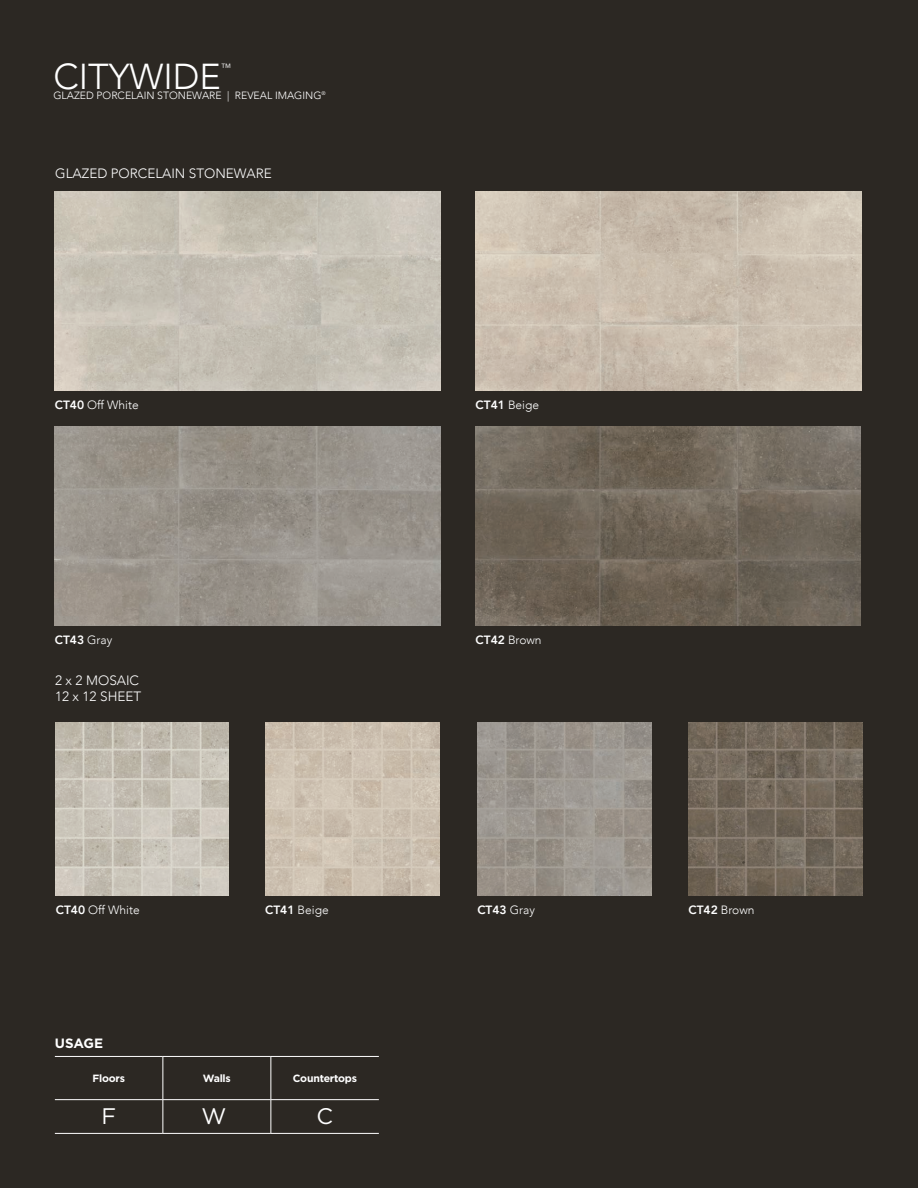
<style>
.page{position:relative;width:918px;height:1188px;background:#2c2823}
.page>*{position:absolute;margin:0;border:0;box-sizing:border-box;transform-origin:0 0}
.t1{font:300 36px "Avenir";color:#fff}
.t2{font:22.5px "Gotham";color:#fff}
.t3{font:300 13.5px/16.2px "Avenir";color:#fff}
.t4{font:700 13.5px "Gotham";letter-spacing:-.005em;color:#fff}
.t5{font:300 12px "Avenir";color:#fff}
.t6{font:800 12px "Avenir";color:#fff}
.t7{font:300 10.5px "Avenir";color:#fff}
.t8{font:700 10.5px "Gotham";letter-spacing:-.02em;color:#fff}
.s1{font-weight:800}
.s2{font-weight:300}
</style>
<div class="page">
<img style="left:55px;top:427px;width:385px;height:199px">
<img style="left:55px;top:722px;width:174px;height:173px">
<img style="left:265px;top:722px;width:174px;height:173px">
<img style="left:689px;top:722px;width:173px;height:173px">
<img style="left:477px;top:722px;width:174px;height:173px">
<img style="left:55px;top:192px;width:386px;height:198px">
<img style="left:476px;top:192px;width:385px;height:198px">
<img style="left:476px;top:427px;width:385px;height:199px">
<hr style="left:163px;top:1057px;width:1px;height:42px;background:#fff">
<hr style="left:271px;top:1057px;width:1px;height:42px;background:#fff">
<hr style="left:163px;top:1100px;width:1px;height:33px;background:#fff">
<hr style="left:271px;top:1100px;width:1px;height:33px;background:#fff">
<hr style="left:55px;top:1133px;width:108px;height:1px;background:#fff">
<hr style="left:163px;top:1133px;width:108px;height:1px;background:#fff">
<hr style="left:271px;top:1133px;width:108px;height:1px;background:#fff">
<hr style="left:55px;top:1056px;width:108px;height:1px;background:#fff">
<hr style="left:163px;top:1056px;width:108px;height:1px;background:#fff">
<hr style="left:271px;top:1056px;width:108px;height:1px;background:#fff">
<hr style="left:55px;top:1099px;width:108px;height:1px;background:#fff">
<hr style="left:163px;top:1099px;width:108px;height:1px;background:#fff">
<hr style="left:271px;top:1099px;width:108px;height:1px;background:#fff">
<h1 class="t1" style="left:53px;top:55px;width:169px">CITYWIDE</h1>
<p class="t7" style="left:221px;top:61px;width:12px">™</p>
<p class="t7" style="left:53px;top:89px;width:274px">GLAZED PORCELAIN STONEWARE | REVEAL IMAGING<sup>®</sup></p>
<p class="t3" style="left:55px;top:166px;width:218px">GLAZED PORCELAIN STONEWARE</p>
<p class="t5" style="left:55px;top:398px;width:85px"><span class="s1">CT40</span> Off White</p>
<p class="t6" style="left:55px;top:631px;width:59px">CT43 <span class="s2">Gray</span></p>
<p class="t3" style="left:55px;top:672px;width:88px">2 x 2 MOSAIC<br>12 x 12 SHEET</p>
<p class="t5" style="left:476px;top:398px;width:65px"><span class="s1">CT41</span> Beige</p>
<p class="t5" style="left:476px;top:633px;width:68px"><span class="s1">CT42</span> Brown</p>
<p class="t5" style="left:56px;top:903px;width:85px"><span class="s1">CT40</span> Off White</p>
<p class="t5" style="left:265px;top:903px;width:65px"><span class="s1">CT41</span> Beige</p>
<p class="t6" style="left:477px;top:901px;width:59px">CT43 <span class="s2">Gray</span></p>
<p class="t5" style="left:689px;top:903px;width:68px"><span class="s1">CT42</span> Brown</p>
<p class="t4" style="left:55px;top:1036px;width:50px">USAGE</p>
<p class="t8" style="left:92px;top:1073px;width:34px">Floors</p>
<p class="t8" style="left:203px;top:1073px;width:30px">Walls</p>
<p class="t8" style="left:293px;top:1073px;width:66px">Countertops</p>
<h2 class="t2" style="left:101px;top:1104px;width:16px">F</h2>
<h2 class="t2" style="left:202px;top:1104px;width:26px">W</h2>
<h2 class="t2" style="left:317px;top:1104px;width:18px">C</h2>
</div>
